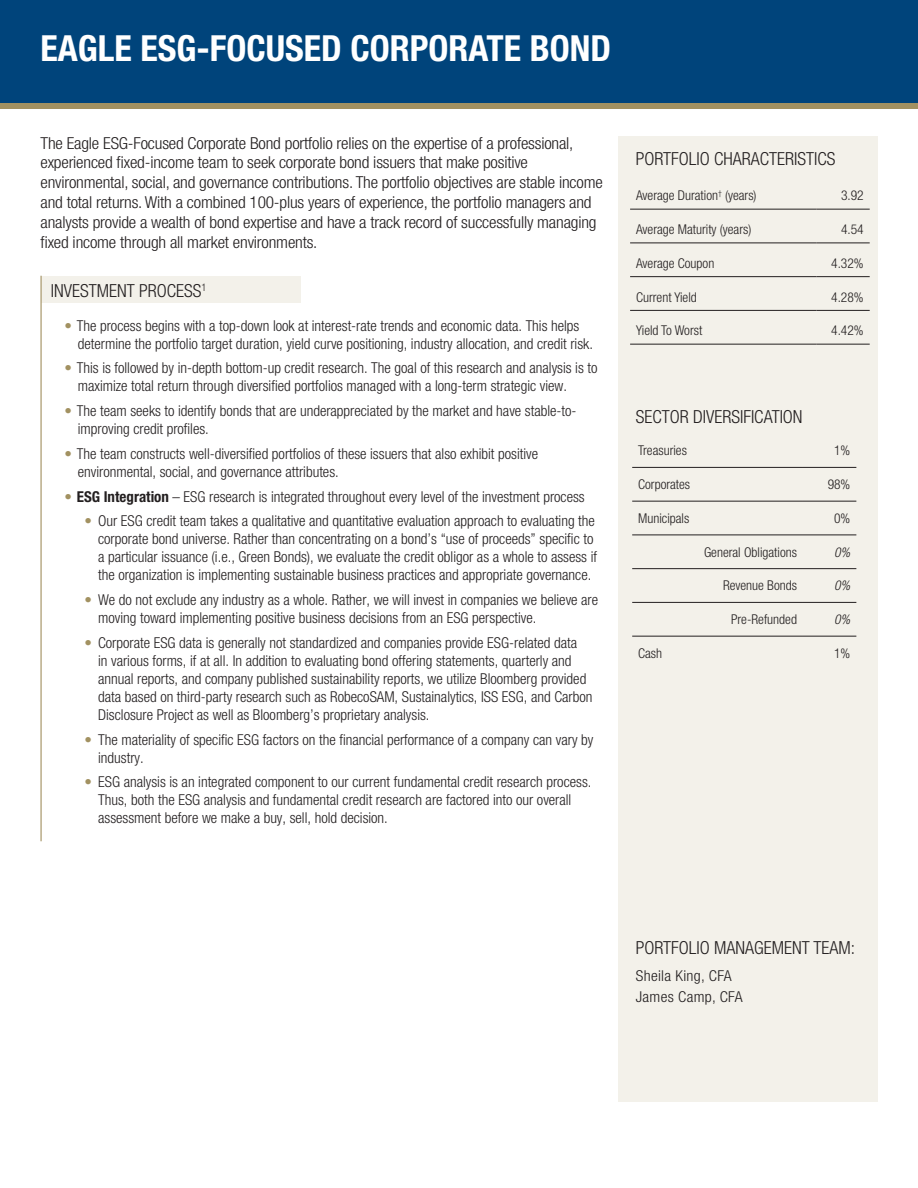
<style>
.page{position:relative;width:918px;height:1188px;background:#fff}
.page>*{position:absolute;margin:0;border:0;box-sizing:border-box;transform-origin:0 0}
.t1{font:700 condensed 36px "Helvetica Neue LT Std";color:#fff}
.t2{font:300 condensed 18px "Helvetica Neue LT Std";color:#231f20}
.t3{font:300 condensed 16.5px/19.8px "Helvetica Neue LT Std";letter-spacing:-.01em;color:#231f20;scale:1.05 1}
.t4{font:300 condensed 15px/18px "Helvetica Neue LT Std";color:#231f20}
.t5{font:300 condensed 15px "Helvetica Neue LT Std";letter-spacing:.02em;color:#231f20;scale:1.05 1}
.t6{font:300 condensed 13.5px "Helvetica Neue LT Std";color:#231f20}
.t7{font:italic 300 condensed 13.5px "Helvetica Neue LT Std";color:#231f20}
.s1{font-weight:500;font-stretch:normal;color:#a29161}
.s2{font-weight:700}
</style>
<div class="page">
<div style="left:0;top:0;width:918px;height:106px;background:#00447b"></div>
<div style="left:0;top:103px;width:918px;height:6px;background:#a29161"></div>
<div style="left:618px;top:137px;width:259px;height:965px;background:#f3f1ea"></div>
<hr style="left:630px;top:209px;width:186px;height:1px;background:#231f20">
<hr style="left:816px;top:209px;width:54px;height:1px;background:#231f20">
<hr style="left:630px;top:243px;width:186px;height:1px;background:#231f20">
<hr style="left:816px;top:243px;width:54px;height:1px;background:#231f20">
<hr style="left:630px;top:276px;width:186px;height:1px;background:#231f20">
<hr style="left:816px;top:276px;width:54px;height:1px;background:#231f20">
<hr style="left:630px;top:310px;width:186px;height:1px;background:#231f20">
<hr style="left:816px;top:310px;width:54px;height:1px;background:#231f20">
<hr style="left:630px;top:344px;width:186px;height:1px;background:#231f20">
<hr style="left:816px;top:344px;width:54px;height:1px;background:#231f20">
<hr style="left:632px;top:467px;width:171px;height:1px;background:#231f20">
<hr style="left:803px;top:467px;width:53px;height:1px;background:#231f20">
<hr style="left:632px;top:501px;width:171px;height:1px;background:#231f20">
<hr style="left:803px;top:501px;width:53px;height:1px;background:#231f20">
<hr style="left:632px;top:535px;width:171px;height:1px;background:#231f20">
<hr style="left:803px;top:535px;width:53px;height:1px;background:#231f20">
<hr style="left:632px;top:568px;width:171px;height:1px;background:#231f20">
<hr style="left:803px;top:568px;width:53px;height:1px;background:#231f20">
<hr style="left:632px;top:602px;width:171px;height:1px;background:#231f20">
<hr style="left:803px;top:602px;width:53px;height:1px;background:#231f20">
<hr style="left:632px;top:636px;width:171px;height:1px;background:#231f20">
<hr style="left:803px;top:636px;width:53px;height:1px;background:#231f20">
<div style="left:42px;top:276px;width:259px;height:27px;background:#f3f1ea"></div>
<hr style="left:40px;top:276px;width:2px;height:565px;background:#a29161">
<p class="t1" style="left:40px;top:26px;width:572px">EAGLE ESG-FOCUSED CORPORATE BOND</p>
<p class="t3" style="left:40px;top:133px;width:537px">The Eagle ESG-Focused Corporate Bond portfolio relies on the expertise of a professional, experienced fixed-income team to seek corporate bond issuers that make positive environmental, social, and governance contributions. The portfolio objectives are stable income and total returns. With a combined 100-plus years of experience, the portfolio managers and analysts provide a wealth of bond expertise and have a track record of successfully managing fixed income through all market environments.</p>
<p class="t2" style="left:51px;top:280px;width:157px">INVESTMENT PROCESS<sup>1</sup></p>
<p class="t4" style="left:78px;top:316px;width:517px;text-indent:-14px"><span class="s1">•</span> The process begins with a top-down look at interest-rate trends and economic data. This helps determine the portfolio target duration, yield curve positioning, industry allocation, and credit risk.</p>
<p class="t4" style="left:78px;top:359px;width:521px;text-indent:-14px"><span class="s1">•</span> This is followed by in-depth bottom-up credit research. The goal of this research and analysis is to maximize total return through diversified portfolios managed with a long-term strategic view.</p>
<p class="t4" style="left:78px;top:402px;width:500px;text-indent:-14px"><span class="s1">•</span> The team seeks to identify bonds that are underappreciated by the market and have stable-to&shy;improving credit profiles.</p>
<p class="t4" style="left:78px;top:444px;width:462px;text-indent:-14px"><span class="s1">•</span> The team constructs well-diversified portfolios of these issuers that also exhibit positive environmental, social, and governance attributes.</p>
<p class="t4" style="left:64px;top:487px;width:522px"><span class="s1">•</span> <span class="s2">ESG Integration</span> – ESG research is integrated throughout every level of the investment process</p>
<p class="t4" style="left:98px;top:512px;width:500px;text-indent:-13px"><span class="s1">•</span> Our ESG credit team takes a qualitative and quantitative evaluation approach to evaluating the corporate bond universe. Rather than concentrating on a bond’s “use of proceeds” specific to a particular issuance (i.e., Green Bonds), we evaluate the credit obligor as a whole to assess if the organization is implementing sustainable business practices and appropriate governance.</p>
<p class="t4" style="left:98px;top:591px;width:502px;text-indent:-13px"><span class="s1">•</span> We do not exclude any industry as a whole. Rather, we will invest in companies we believe are moving toward implementing positive business decisions from an ESG perspective.</p>
<p class="t4" style="left:98px;top:633px;width:496px;text-indent:-13px"><span class="s1">•</span> Corporate ESG data is generally not standardized and companies provide ESG-related data<br>in various forms, if at all. In addition to evaluating bond offering statements, quarterly and annual reports, and company published sustainability reports, we utilize Bloomberg provided data based on third-party research such as RobecoSAM, Sustainalytics, ISS ESG, and Carbon Disclosure Project as well as Bloomberg’s proprietary analysis.</p>
<p class="t4" style="left:98px;top:730px;width:497px;text-indent:-13px"><span class="s1">•</span> The materiality of specific ESG factors on the financial performance of a company can vary by industry.</p>
<p class="t4" style="left:98px;top:773px;width:495px;text-indent:-13px"><span class="s1">•</span> ESG analysis is an integrated component to our current fundamental credit research process.<br>Thus, both the ESG analysis and fundamental credit research are factored into our overall assessment before we make a buy, sell, hold decision.</p>
<p class="t2" style="left:636px;top:148px;width:201px">PORTFOLIO CHARACTERISTICS</p>
<p class="t6" style="left:636px;top:188px;width:122px">Average Duration<sup>†</sup> (years)</p>
<p class="t6" style="left:841px;top:188px;width:24px">3.92</p>
<p class="t6" style="left:636px;top:222px;width:117px">Average Maturity (years)</p>
<p class="t6" style="left:841px;top:222px;width:24px">4.54</p>
<p class="t6" style="left:636px;top:255px;width:80px">Average Coupon</p>
<p class="t6" style="left:831px;top:255px;width:34px">4.32%</p>
<p class="t6" style="left:636px;top:289px;width:62px">Current Yield</p>
<p class="t6" style="left:831px;top:289px;width:34px">4.28%</p>
<p class="t6" style="left:636px;top:323px;width:68px">Yield To Worst</p>
<p class="t6" style="left:831px;top:323px;width:34px">4.42%</p>
<p class="t2" style="left:636px;top:407px;width:168px">SECTOR DIVERSIFICATION</p>
<p class="t6" style="left:638px;top:443px;width:50px">Treasuries</p>
<p class="t6" style="left:834px;top:443px;width:18px">1%</p>
<p class="t6" style="left:638px;top:477px;width:54px">Corporates</p>
<p class="t6" style="left:828px;top:477px;width:24px">98%</p>
<p class="t6" style="left:638px;top:510px;width:53px">Municipals</p>
<p class="t6" style="left:834px;top:510px;width:18px">0%</p>
<p class="t6" style="left:704px;top:544px;width:94px">General Obligations</p>
<p class="t7" style="left:834px;top:544px;width:18px">0%</p>
<p class="t6" style="left:723px;top:578px;width:75px">Revenue Bonds</p>
<p class="t7" style="left:834px;top:578px;width:18px">0%</p>
<p class="t6" style="left:731px;top:612px;width:67px">Pre-Refunded</p>
<p class="t7" style="left:834px;top:612px;width:18px">0%</p>
<p class="t6" style="left:638px;top:645px;width:26px">Cash</p>
<p class="t6" style="left:834px;top:645px;width:18px">1%</p>
<p class="t2" style="left:636px;top:937px;width:221px">PORTFOLIO MANAGEMENT TEAM:</p>
<p class="t5" style="left:636px;top:967px;width:93px">Sheila King, CFA</p>
<p class="t5" style="left:636px;top:988px;width:103px">James Camp, CFA</p>
</div>
